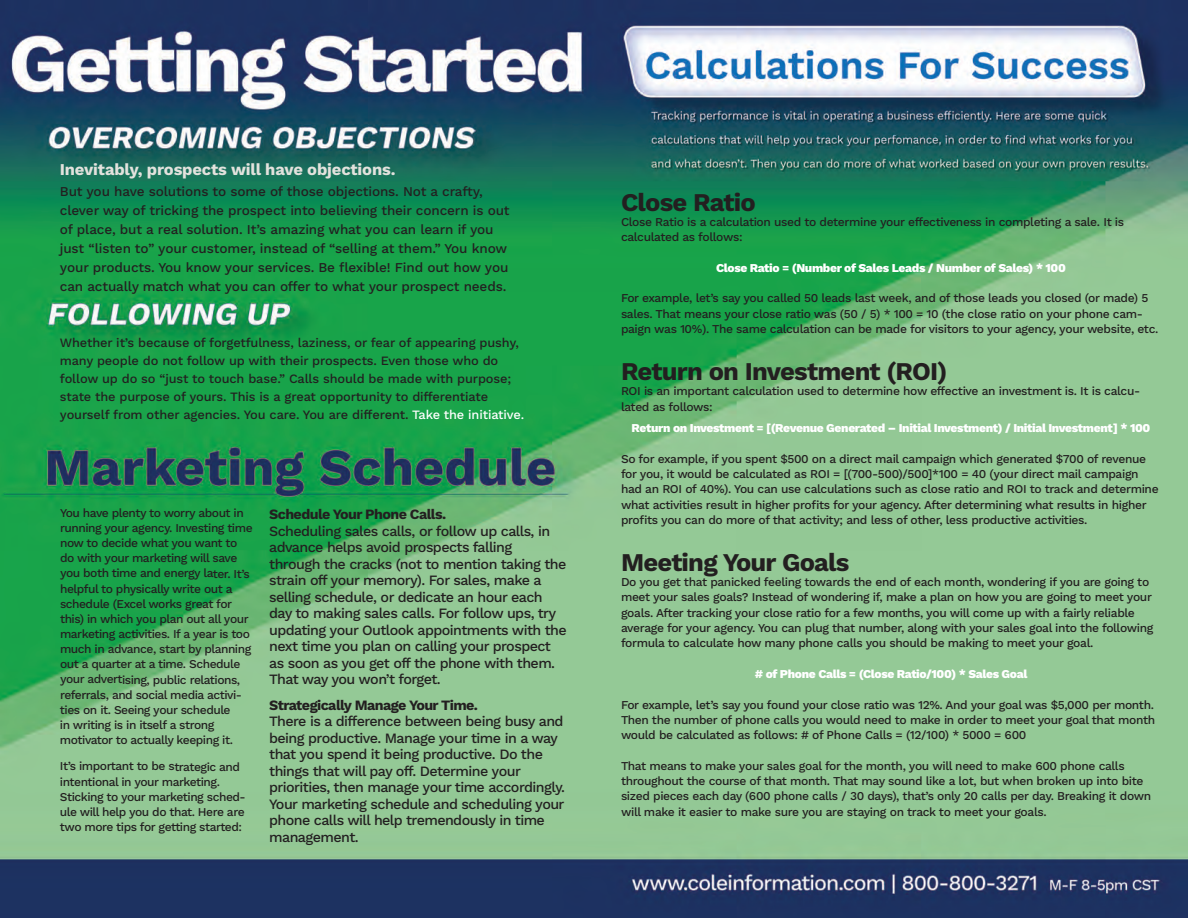
<style>
.page{position:relative;width:1188px;height:918px;background:#fff}
.page>*{position:absolute;margin:0;border:0;box-sizing:border-box;transform-origin:0 0}
.t1{font:700 25.5px "Work Sans";letter-spacing:-.03em;color:#231f20}
.t2{font:700 16.5px "Work Sans";letter-spacing:-.01em;color:#e3e2dd}
.t3{font:500 14.25px/16.5px "Work Sans";letter-spacing:-.04em;color:#231f20}
.t4{font:700 14.25px "Work Sans";letter-spacing:-.04em;color:#231f20}
.t5{font:500 13.5px/19px "Work Sans";letter-spacing:-.01em;color:#231f20}
.t6{font:500 12.75px/18px "Work Sans";letter-spacing:-.01em;color:#231f20}
.t7{font:500 12px/15.1px "Work Sans";letter-spacing:-.03em;color:#231f20}
.t8{font:800 12px "Work Sans";letter-spacing:-.03em;color:#fff}
.s1{color:#fff}
</style>
<div class="page">
<img style="left:0;top:0;width:1188px;height:918px">
<h2 class="t2" style="left:60px;top:160px;width:337px">Inevitably, prospects will have objections.</h2>
<p class="t5" style="left:60px;top:182px;width:451px">But you have solutions to some of those objections. Not a crafty, clever way of tricking the prospect into believing their concern is out of place, but a real solution. It’s amazing what you can learn if you just “listen to” your customer, instead of “selling at them.” You know your products. You know your services. Be flexible! Find out how you can actually match what you can offer to what your prospect needs.</p>
<p class="t6" style="left:60px;top:334px;width:466px">Whether it’s because of forgetfulness, laziness, or fear of appearing pushy, many people do not follow up with their prospects. Even those who do follow up do so “just to touch base.” Calls should be made with purpose; state the purpose of yours. This is a great opportunity to differentiate yourself from other agencies. You care. You are different. <span class="s1">Take the initiative.</span></p>
<p class="t7" style="left:60px;top:506px;width:194px">You have plenty to worry about in running your agency. Investing time now to decide what you want to do with your marketing will save you both time and energy later. It’s helpful to physically write out a schedule (Excel works great for this) in which you plan out all your marketing activities. If a year is too much in advance, start by planning out a quarter at a time. Schedule your advertising, public relations, referrals, and social media activi&shy;ties on it. Seeing your schedule<br>in writing is in itself a strong motivator to actually keeping it.</p>
<p class="t7" style="left:60px;top:759px;width:187px">It’s important to be strategic and intentional in your marketing.<br>Sticking to your marketing sched&shy;ule will help you do that. Here are two more tips for getting started:</p>
<p class="t4" style="left:269px;top:506px;width:178px">Schedule Your Phone Calls.</p>
<p class="t3" style="left:269px;top:523px;width:299px">Scheduling sales calls, or follow up calls, in advance helps avoid prospects falling through the cracks (not to mention taking the strain off your memory). For sales, make a selling schedule, or dedicate an hour each day to making sales calls. For follow ups, try updating your Outlook appointments with the next time you plan on calling your prospect as soon as you get off the phone with them.<br>That way you won’t forget.</p>
<p class="t4" style="left:269px;top:696px;width:210px">Strategically Manage Your Time.</p>
<p class="t3" style="left:269px;top:714px;width:297px">There is a difference between being busy and being productive. Manage your time in a way that you spend it being productive. Do the things that will pay off. Determine your priorities, then manage your time accordingly.<br>Your marketing schedule and scheduling your phone calls will help tremendously in time management.</p>
<h1 class="t1" style="left:621px;top:187px;width:136px">Close Ratio</h1>
<p class="t7" style="left:621px;top:215px;width:505px">Close Ratio is a calculation used to determine your effectiveness in completing a sale. It is calculated as follows:</p>
<p class="t8" style="left:716px;top:261px;width:351px">Close Ratio = (Number of Sales Leads / Number of Sales) * 100</p>
<p class="t7" style="left:621px;top:291px;width:539px">For example, let’s say you called 50 leads last week, and of those leads you closed (or made) 5 sales. That means your close ratio was (50 / 5) * 100 = 10 (the close ratio on your phone cam&shy;paign was 10%). The same calculation can be made for visitors to your agency, your website, etc.</p>
<h1 class="t1" style="left:621px;top:357px;width:328px">Return on Investment (ROI)</h1>
<p class="t7" style="left:621px;top:384px;width:521px">ROI is an important calculation used to determine how effective an investment is. It is calcu&shy;lated as follows:</p>
<p class="t8" style="left:632px;top:421px;width:520px">Return on Investment = [(Revenue Generated – Initial Investment) / Initial Investment] * 100</p>
<p class="t7" style="left:621px;top:452px;width:539px">So for example, if you spent $500 on a direct mail campaign which generated $700 of revenue for you, it would be calculated as ROI = [(700-500)/500]*100 = 40 (your direct mail campaign had an ROI of 40%). You can use calculations such as close ratio and ROI to track and determine what activities result in higher profits for your agency. After determining what results in higher profits you can do more of that activity; and less of other, less productive activities.</p>
<h1 class="t1" style="left:621px;top:547px;width:230px">Meeting Your Goals</h1>
<p class="t7" style="left:621px;top:575px;width:534px">Do you get that panicked feeling towards the end of each month, wondering if you are going to meet your sales goals? Instead of wondering if, make a plan on how you are going to meet your goals. After tracking your close ratio for a few months, you will come up with a fairly reliable average for your agency. You can plug that number, along with your sales goal into the following formula to calculate how many phone calls you should be making to meet your goal.</p>
<p class="t8" style="left:755px;top:667px;width:274px"># of Phone Calls = (Close Ratio/100) * Sales Goal</p>
<p class="t7" style="left:621px;top:697px;width:536px;text-align:justify">For example, let’s say you found your close ratio was 12%. And your goal was $5,000 per month.<br>Then the number of phone calls you would need to make in order to meet your goal that month would be calculated as follows: # of Phone Calls = (12/100) * 5000 = 600</p>
<p class="t7" style="left:621px;top:759px;width:532px">That means to make your sales goal for the month, you will need to make 600 phone calls throughout the course of that month. That may sound like a lot, but when broken up into bite sized pieces each day (600 phone calls / 30 days), that’s only 20 calls per day. Breaking it down will make it easier to make sure you are staying on track to meet your goals.</p>
</div>
